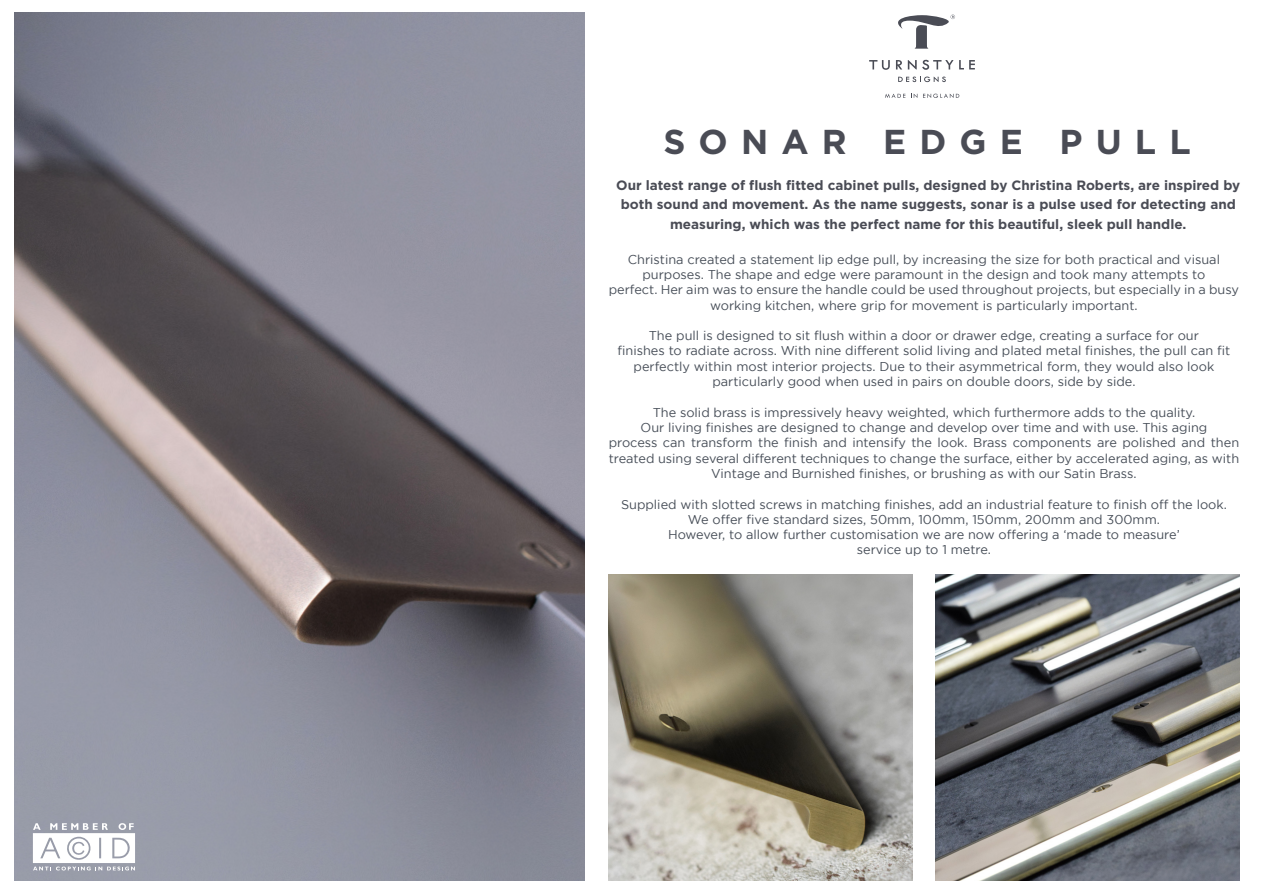
<style>
.page{position:relative;width:1263px;height:893px;background:#fff}
.page>*{position:absolute;margin:0;border:0;box-sizing:border-box;transform-origin:0 0}
.t1{font:700 34.5px "Gotham";color:#4a4c55}
.t2{font:700 13.5px/19.5px "Gotham";color:#4a4c55;text-align:center}
.t3{font:12.75px/15.3px "Gotham";color:#464d57;text-align:center}
</style>
<div class="page">
<img style="left:15px;top:13px;width:570px;height:867px">
<img style="left:609px;top:574px;width:303px;height:306px">
<svg style="left:33px;top:823px;width:102px;height:48px"></svg>
<svg style="left:885px;top:94px;width:20px;height:4px"></svg>
<svg style="left:911px;top:94px;width:6px;height:4px"></svg>
<svg style="left:923px;top:94px;width:36px;height:4px"></svg>
<svg style="left:898px;top:76px;width:48px;height:6px"></svg>
<svg style="left:869px;top:60px;width:21px;height:10px"></svg>
<svg style="left:896px;top:60px;width:6px;height:9px"></svg>
<svg style="left:959px;top:60px;width:16px;height:9px"></svg>
<svg style="left:908px;top:60px;width:45px;height:10px"></svg>
<svg style="left:898px;top:15px;width:57px;height:34px"></svg>
<img style="left:936px;top:574px;width:303px;height:306px">
<p class="t1" style="left:663px;top:122px;width:529px">S O N A R E D G E P U L L</p>
<p class="t2" style="left:616px;top:175px;width:625px">Our latest range of flush fitted cabinet pulls, designed by Christina Roberts, are inspired by both sound and movement. As the name suggests, sonar is a pulse used for detecting and measuring, which was the perfect name for this beautiful, sleek pull handle.</p>
<p class="t3" style="left:628px;top:251px;width:594px">Christina created a statement lip edge pull, by increasing the size for both practical and visual</p>
<p class="t3" style="left:642px;top:267px;width:565px">purposes. The shape and edge were paramount in the design and took many attempts to</p>
<p class="t3" style="left:609px;top:282px;width:632px">perfect. Her aim was to ensure the handle could be used throughout projects, but especially in a busy working kitchen, where grip for movement is particularly important.</p>
<p class="t3" style="left:649px;top:328px;width:552px">The pull is designed to sit flush within a door or drawer edge, creating a surface for our</p>
<p class="t3" style="left:617px;top:343px;width:614px">finishes to radiate across. With nine different solid living and plated metal finishes, the pull can fit</p>
<p class="t3" style="left:633px;top:358px;width:582px">perfectly within most interior projects. Due to their asymmetrical form, they would also look</p>
<p class="t3" style="left:712px;top:374px;width:424px">particularly good when used in pairs on double doors, side by side.</p>
<p class="t3" style="left:653px;top:404px;width:544px">The solid brass is impressively heavy weighted, which furthermore adds to the quality.</p>
<p class="t3" style="left:640px;top:420px;width:568px">Our living finishes are designed to change and develop over time and with use. This aging</p>
<p class="t3" style="left:609px;top:435px;width:632px">process can transform the finish and intensify the look. Brass components are polished and then treated using several different techniques to change the surface, either by accelerated aging, as with<br>Vintage and Burnished finishes, or brushing as with our Satin Brass.</p>
<p class="t3" style="left:621px;top:496px;width:607px">Supplied with slotted screws in matching finishes, add an industrial feature to finish off the look.</p>
<p class="t3" style="left:688px;top:511px;width:473px">We offer five standard sizes, 50mm, 100mm, 150mm, 200mm and 300mm.</p>
<p class="t3" style="left:668px;top:527px;width:513px">However, to allow further customisation we are now offering a ‘made to measure’</p>
<p class="t3" style="left:857px;top:542px;width:136px">service up to 1 metre.</p>
</div>
